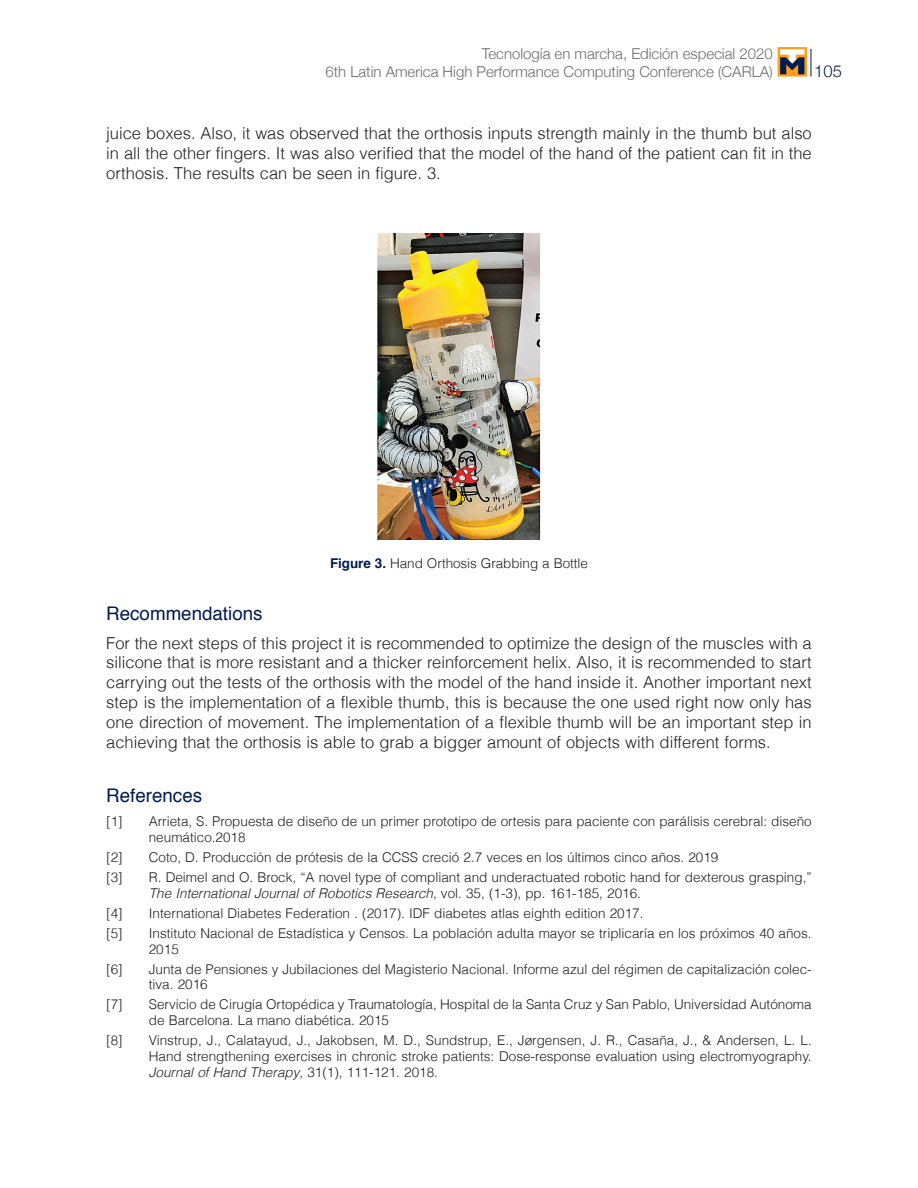
<style>
.page{position:relative;width:918px;height:1188px;background:#fff}
.page>*{position:absolute;margin:0;border:0;box-sizing:border-box;transform-origin:0 0}
._7subtitulo{font:18.75px "Helvetica";color:#001c4e}
._6texto{font:300 16.5px/19.8px "Helvetica";color:#231f20;text-align:justify}
.t1{font:300 16.5px "Helvetica Neue";color:#001c4e}
.t2{font:300 15px/18px "Helvetica Neue";color:#6c6d70;text-align:right}
._11bibliografia{font:300 13.5px/15.8px "Helvetica";color:#231f20}
._9tituloscuadrossin{font:300 13.5px "Helvetica";letter-spacing:-.005em;color:#231f20}
.s1{font-weight:700;color:#001c4e}
.s2{font-style:italic}
</style>
<div class="page">
<svg style="left:811px;top:49px;width:1px;height:28px"></svg>
<svg style="left:778px;top:47px;width:29px;height:30px"></svg>
<svg style="left:780px;top:49px;width:24px;height:25px"></svg>
<img style="left:378px;top:233px;width:162px;height:307px">
<p class="t2" style="left:325px;top:43px;width:449px">Tecnología en marcha, Edición especial 2020<br>6th Latin America High Performance Computing Conference (CARLA)</p>
<p class="t1" style="left:814px;top:57px;width:29px">105</p>
<p class="_6texto" style="left:106px;top:123px;width:707px">juice boxes. Also, it was observed that the orthosis inputs strength mainly in the thumb but also in all the other fingers. It was also verified that the model of the hand of the patient can fit in the orthosis. The results can be seen in figure. 3.</p>
<p class="_9tituloscuadrossin" style="left:330px;top:552px;width:259px"><span class="s1">Figure 3.</span> Hand Orthosis Grabbing a Bottle</p>
<p class="_7subtitulo" style="left:106px;top:599px;width:158px">Recommendations</p>
<p class="_6texto" style="left:106px;top:632px;width:707px">For the next steps of this project it is recommended to optimize the design of the muscles with a silicone that is more resistant and a thicker reinforcement helix. Also, it is recommended to start carrying out the tests of the orthosis with the model of the hand inside it. Another important next step is the implementation of a flexible thumb, this is because the one used right now only has one direction of movement. The implementation of a flexible thumb will be an important step in achieving that the orthosis is able to grab a bigger amount of objects with different forms.</p>
<p class="_7subtitulo" style="left:106px;top:781px;width:97px">References</p>
<p class="_11bibliografia" style="left:106px;top:813px;width:18px">[1]</p>
<p class="_11bibliografia" style="left:149px;top:813px;width:664px">Arrieta, S. Propuesta de diseño de un primer prototipo de ortesis para paciente con parálisis cerebral: diseño neumático.2018</p>
<p class="_11bibliografia" style="left:106px;top:849px;width:18px">[2]</p>
<p class="_11bibliografia" style="left:149px;top:849px;width:571px">Coto, D. Producción de prótesis de la CCSS creció 2.7 veces en los últimos cinco años. 2019</p>
<p class="_11bibliografia" style="left:106px;top:869px;width:18px">[3]</p>
<p class="_11bibliografia" style="left:149px;top:869px;width:664px">R. Deimel and O. Brock, “A novel type of compliant and underactuated robotic hand for dexterous grasping,”<br><span class="s2">The International Journal of Robotics Research</span>, vol. 35, (1-3), pp. 161-185, 2016.</p>
<p class="_11bibliografia" style="left:106px;top:904px;width:18px">[4]</p>
<p class="_11bibliografia" style="left:149px;top:904px;width:496px">International Diabetes Federation . (2017). IDF diabetes atlas eighth edition 2017.</p>
<p class="_11bibliografia" style="left:106px;top:924px;width:18px">[5]</p>
<p class="_11bibliografia" style="left:149px;top:924px;width:664px">Instituto Nacional de Estadística y Censos. La población adulta mayor se triplicaría en los próximos 40 años.<br>2015</p>
<p class="_11bibliografia" style="left:106px;top:960px;width:18px">[6]</p>
<p class="_11bibliografia" style="left:149px;top:960px;width:664px">Junta de Pensiones y Jubilaciones del Magisterio Nacional. Informe azul del régimen de capitalización colec&shy;tiva. 2016</p>
<p class="_11bibliografia" style="left:106px;top:996px;width:18px">[7]</p>
<p class="_11bibliografia" style="left:149px;top:996px;width:664px">Servicio de Cirugía Ortopédica y Traumatología, Hospital de la Santa Cruz y San Pablo, Universidad Autónoma de Barcelona. La mano diabética. 2015</p>
<p class="_11bibliografia" style="left:106px;top:1032px;width:18px">[8]</p>
<p class="_11bibliografia" style="left:149px;top:1032px;width:664px;text-align:justify">Vinstrup, J., Calatayud, J., Jakobsen, M. D., Sundstrup, E., Jørgensen, J. R., Casaña, J., &amp; Andersen, L. L.<br>Hand strengthening exercises in chronic stroke patients: Dose-response evaluation using electromyography.<br><span class="s2">Journal of Hand Therapy</span>, 31(1), 111-121. 2018.</p>
</div>
